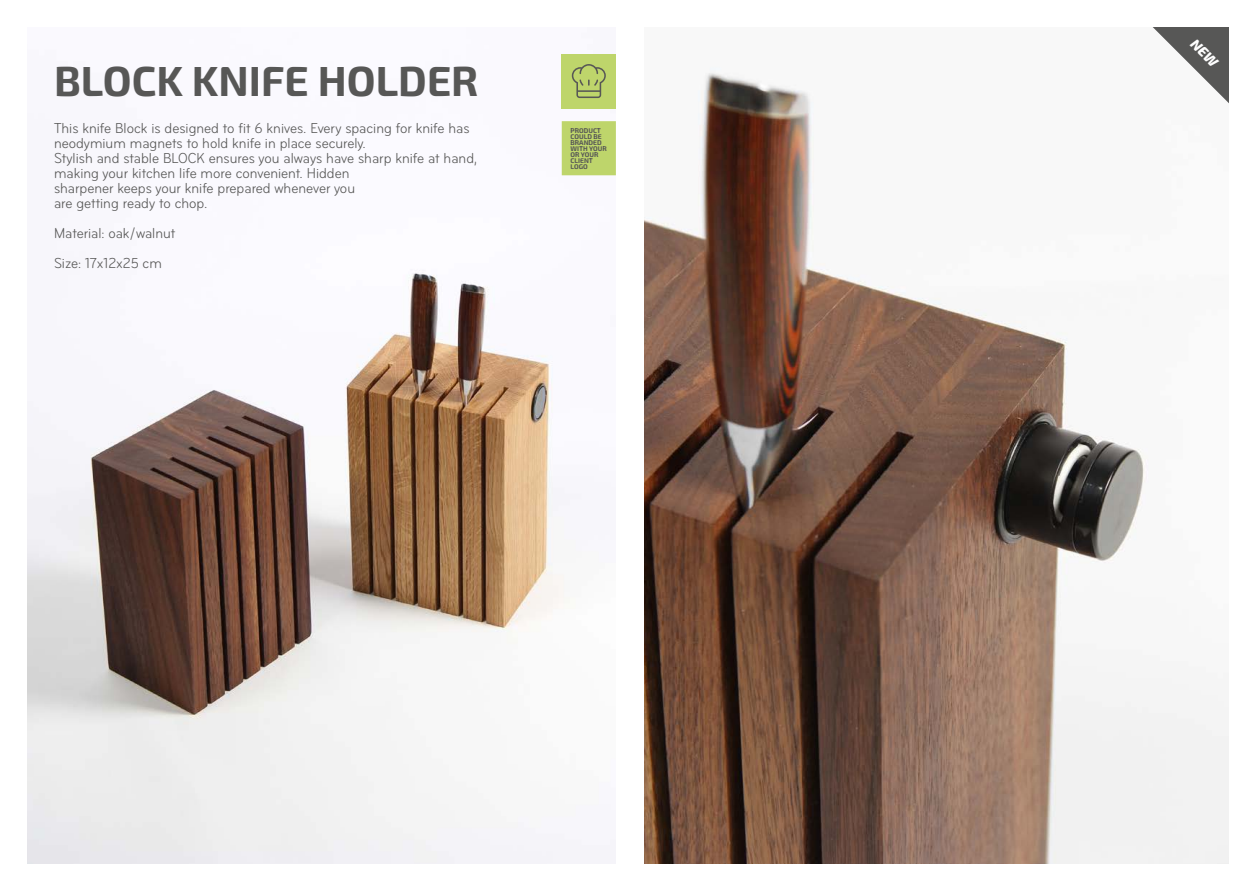
<style>
.page{position:relative;width:1259px;height:893px;background:#fff}
.page>*{position:absolute;margin:0;border:0;box-sizing:border-box;transform-origin:0 0}
.t1{font:700 42px "Exo 2";color:#575756}
.t2{font:condensed 15px/15px "Bryant";color:#575756}
.t3{font:700 6.75px/6px "Exo 2";color:#575756}
</style>
<div class="page">
<img style="left:27px;top:54px;width:589px;height:810px">
<img style="left:644px;top:68px;width:585px;height:796px">
<div style="left:562px;top:54px;width:54px;height:54px;background:#bed56b"></div>
<svg style="left:572px;top:64px;width:34px;height:34px"></svg>
<div style="left:562px;top:121px;width:54px;height:54px;background:#bed56b"></div>
<svg style="left:1152px;top:27px;width:77px;height:77px"></svg>
<h1 class="t1" style="left:54px;top:52px;width:426px">BLOCK KNIFE HOLDER</h1>
<p class="t2" style="left:54px;top:121px;width:424px">This knife Block is designed to fit 6 knives. Every spacing for knife has neodymium magnets to hold knife in place securely.<br>Stylish and stable BLOCK ensures you always have sharp knife at hand, making your kitchen life more convenient. Hidden<br>sharpener keeps your knife prepared whenever you<br>are getting ready to chop.</p>
<p class="t2" style="left:54px;top:218px;width:123px;line-height:30px">Material: oak/walnut<br>Size: 17x12x25 cm</p>
<p class="t3" style="left:570px;top:128px;width:38px">PRODUCT<br>COULD BE<br>BRANDED<br>WITH YOUR<br>OR YOUR<br>CLIENT<br>LOGO</p>
</div>
